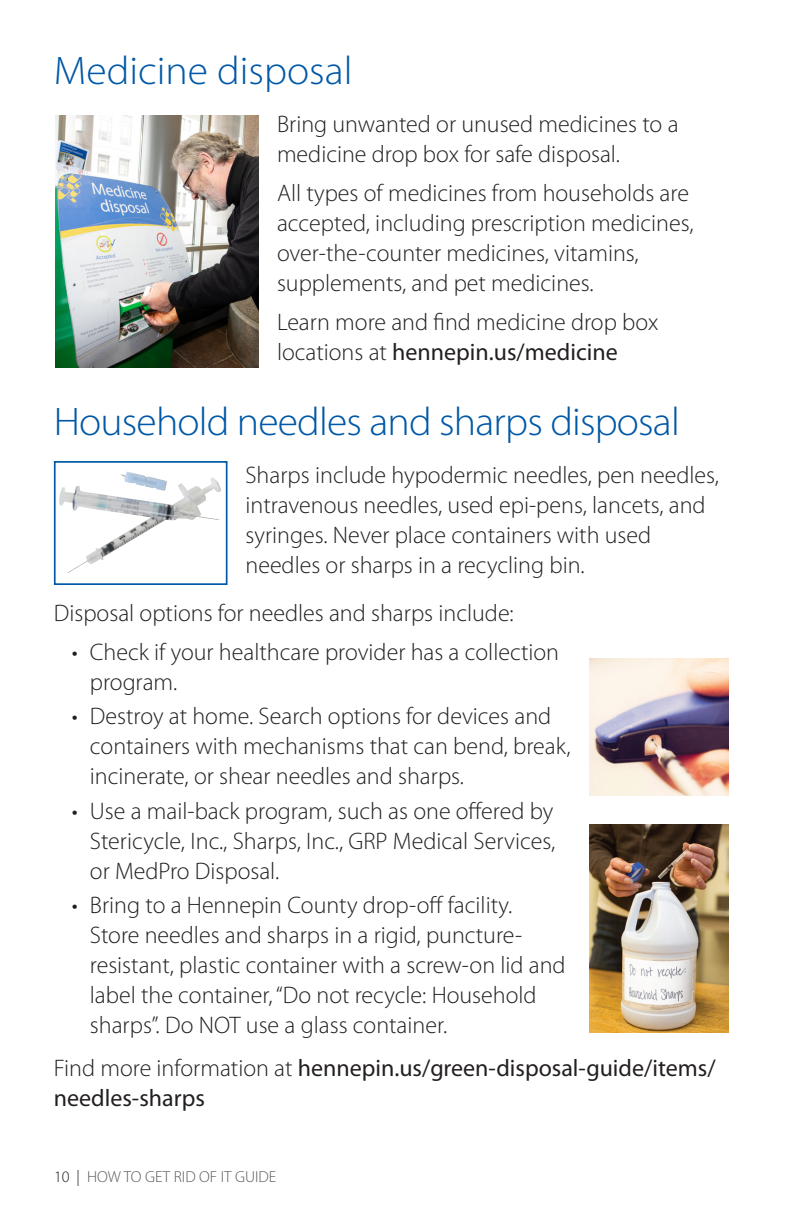
<style>
.page{position:relative;width:792px;height:1224px;background:#fff}
.page>*{position:absolute;margin:0;border:0;box-sizing:border-box;transform-origin:0 0}
.Subhead-NEW{font:300 40px "Myriad Pro";letter-spacing:-.02em;color:#0158a6;scale:1.04 1}
.Subhead-NEW-2{font:300 40px "Myriad Pro";color:#0158a6;scale:1.04 1}
.Body-NEW{font:300 24px/30px "Myriad Pro";color:#231f20}
.Body-NEW-2{font:24px/30px "Myriad Pro";color:#231f20}
.t1{font:300 16px "Myriad Pro";color:#57585a}
.s1{font-weight:400}
.s2{font-weight:300}
.s3{color:#231f20}
</style>
<div class="page">
<img style="left:590px;top:658px;width:139px;height:137px">
<img style="left:590px;top:824px;width:139px;height:209px">
<img style="left:59px;top:472px;width:162px;height:101px">
<div style="left:54px;top:461px;width:174px;height:124px;border:2px solid #0158a6"></div>
<img style="left:55px;top:116px;width:204px;height:251px">
<p class="Subhead-NEW-2" style="left:54px;top:49px;width:289px">Medicine disposal</p>
<p class="Body-NEW" style="left:277px;top:109px;width:403px">Bring unwanted or unused medicines to a medicine drop box for safe disposal.</p>
<p class="Body-NEW" style="left:277px;top:178px;width:418px">All types of medicines from households are accepted, including prescription medicines, over-the-counter medicines, vitamins, supplements, and pet medicines.</p>
<p class="Body-NEW" style="left:277px;top:307px;width:383px">Learn more and find medicine drop box locations at <span class="s1">hennepin.us/medicine</span></p>
<p class="Subhead-NEW" style="left:54px;top:400px;width:603px">Household needles and sharps disposal</p>
<p class="Body-NEW" style="left:246px;top:460px;width:475px">Sharps include hypodermic needles, pen needles, intravenous needles, used epi-pens, lancets, and syringes. Never place containers with used needles or sharps in a recycling bin.</p>
<p class="Body-NEW" style="left:54px;top:598px;width:461px">Disposal options for needles and sharps include:</p>
<p class="Body-NEW" style="left:90px;top:637px;width:471px;text-indent:-18px">• Check if your healthcare provider has a collection program.</p>
<p class="Body-NEW" style="left:90px;top:702px;width:482px;text-indent:-18px">• Destroy at home. Search options for devices and containers with mechanisms that can bend, break, incinerate, or shear needles and sharps.</p>
<p class="Body-NEW" style="left:90px;top:796px;width:467px;text-align:justify;text-indent:-18px">• Use a mail-back program, such as one offered by Stericycle, Inc., Sharps, Inc., GRP Medical Services, or MedPro Disposal.</p>
<p class="Body-NEW" style="left:90px;top:890px;width:477px;text-indent:-18px">• Bring to a Hennepin County drop-off facility.<br>Store needles and sharps in a rigid, puncture&shy;resistant, plastic container with a screw-on lid and label the container, “Do not recycle: Household sharps”. Do NOT use a glass container.</p>
<p class="Body-NEW-2" style="left:54px;top:1054px;width:663px"><span class="s2">Find more information at</span> hennepin.us/green-disposal-guide/items/ needles-sharps</p>
<p class="t1" style="left:54px;top:1168px;width:224px"><span class="s3">10 |</span> HOW TO GET RID OF IT GUIDE</p>
</div>
